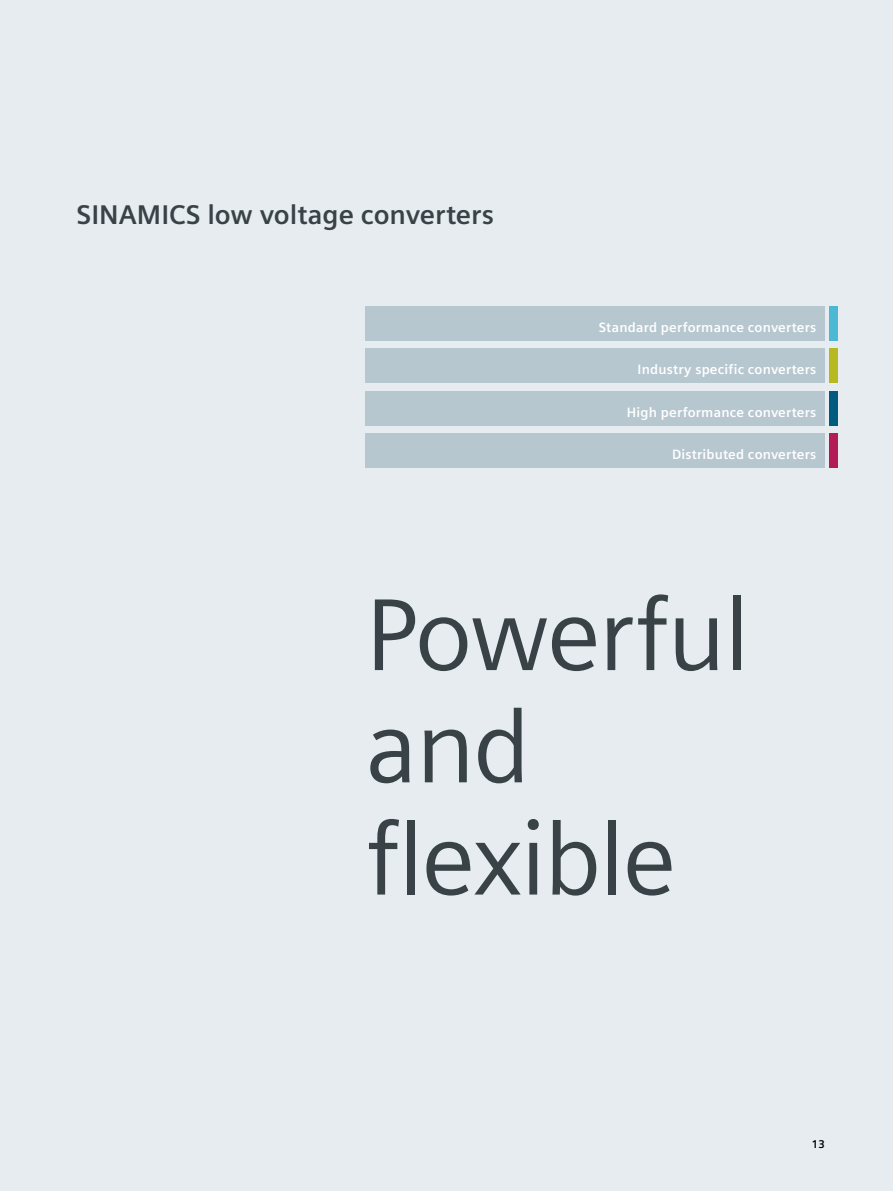
<style>
.page{position:relative;width:893px;height:1191px;background:#e6ecf0}
.page>*{position:absolute;margin:0;border:0;box-sizing:border-box;transform-origin:0 0}
.t1{font:102px/112.2px "Siemens Sans Global";letter-spacing:-.02em;color:#384247}
.t2{font:700 27px "Siemens Sans Global";color:#384247}
.t3{font:700 13.5px "Siemens Sans Global";letter-spacing:.015em;color:#fff}
.t4{font:700 11.25px "Siemens Sans Global";color:#000}
</style>
<div class="page">
<div style="left:366px;top:306px;width:459px;height:34px;background:#b7c7d0"></div>
<div style="left:829px;top:306px;width:9px;height:34px;background:#4cb8d3"></div>
<div style="left:366px;top:349px;width:459px;height:34px;background:#b7c7d0"></div>
<div style="left:829px;top:349px;width:9px;height:34px;background:#b7b921"></div>
<div style="left:366px;top:391px;width:459px;height:34px;background:#b7c7d0"></div>
<div style="left:366px;top:434px;width:459px;height:34px;background:#b7c7d0"></div>
<div style="left:829px;top:391px;width:9px;height:34px;background:#005b81"></div>
<div style="left:829px;top:434px;width:9px;height:34px;background:#b31c56"></div>
<h2 class="t2" style="left:77px;top:199px;width:419px">SINAMICS low voltage converters</h2>
<p class="t3" style="left:599px;top:319px;width:219px">Standard performance converters</p>
<p class="t3" style="left:638px;top:362px;width:180px">Industry specific converters</p>
<p class="t3" style="left:627px;top:404px;width:191px">High performance converters</p>
<p class="t3" style="left:672px;top:447px;width:146px">Distributed converters</p>
<h1 class="t1" style="left:366px;top:583px;width:385px">Powerful and flexible</h1>
<p class="t4" style="left:812px;top:1137px;width:15px">13</p>
</div>
